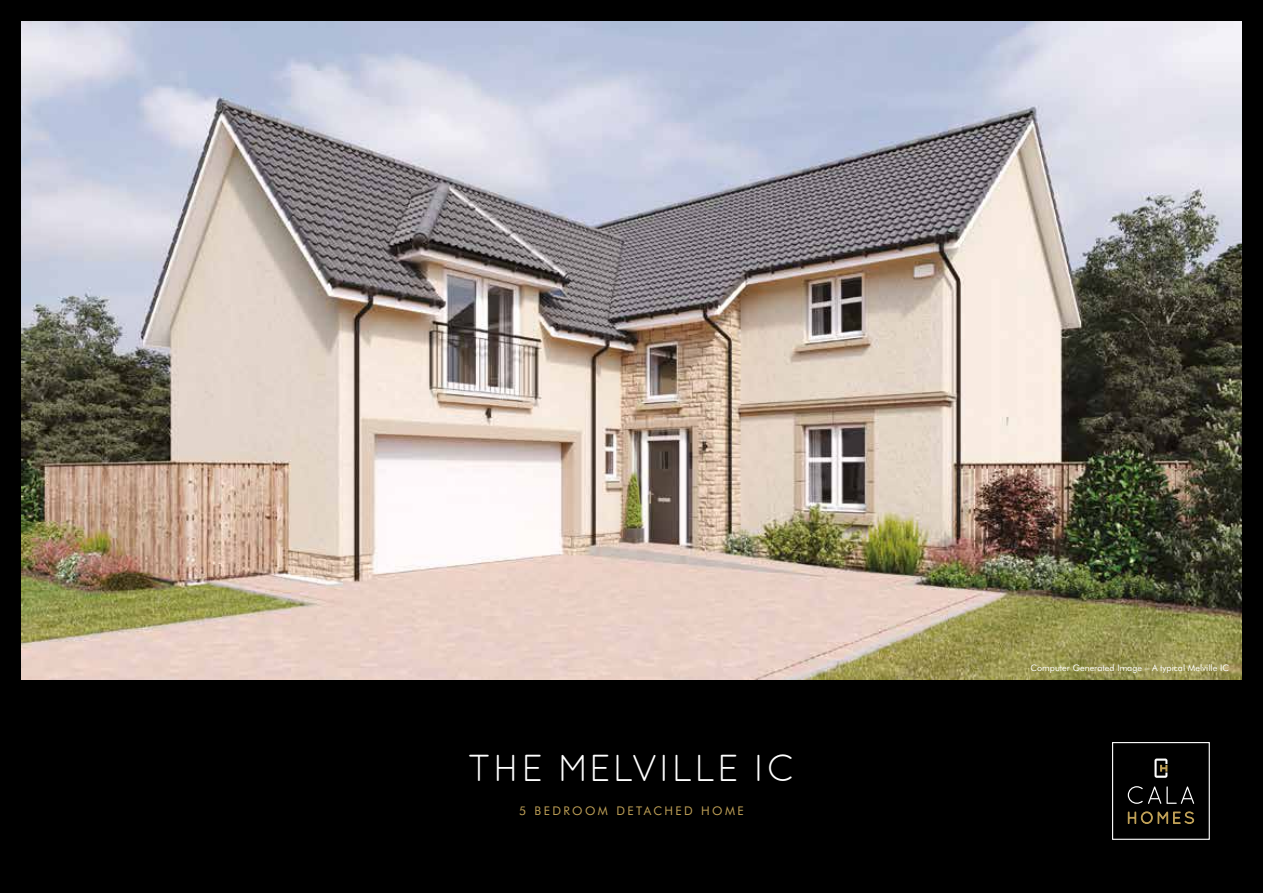
<style>
.page{position:relative;width:1263px;height:893px;background:#000}
.page>*{position:absolute;margin:0;border:0;box-sizing:border-box;transform-origin:0 0}
.t1{font:37.5px "Quicksand";letter-spacing:.04em;color:#fff}
.t2{font:12px "Futura BT";letter-spacing:.2em;color:#be9f56}
.t3{font:9px "Futura BT";color:#fff}
</style>
<div class="page">
<img style="left:21px;top:21px;width:1221px;height:659px">
<svg style="left:1154px;top:758px;width:13px;height:20px"></svg>
<svg style="left:1128px;top:786px;width:66px;height:18px"></svg>
<svg style="left:1128px;top:811px;width:66px;height:13px"></svg>
<div style="left:1112px;top:742px;width:98px;height:98px;border:1px solid #fff"></div>
<h1 class="t1" style="left:467px;top:746px;width:329px">THE MELVILLE IC</h1>
<h2 class="t2" style="left:519px;top:803px;width:226px">5 BEDROOM DETACHED HOME</h2>
<p class="t3" style="left:1030px;top:662px;width:200px">Computer Generated Image – A typical Melville IC</p>
</div>
